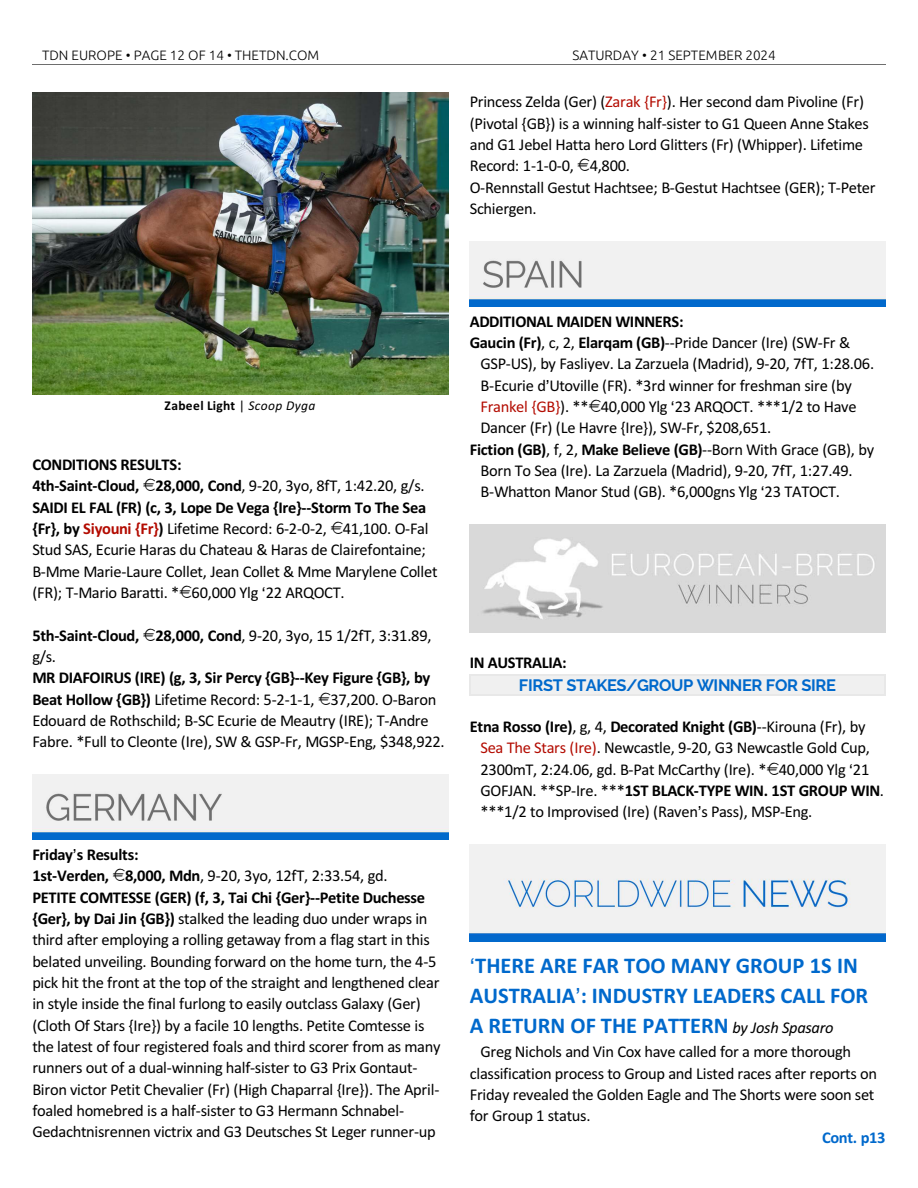
<style>
.page{position:relative;width:918px;height:1188px;background:#fff}
.page>*{position:absolute;margin:0;border:0;box-sizing:border-box;transform-origin:0 0}
.t1{font:700 22.5px/30.3px "Calibri";color:#0069cc}
.t2{font:16.5px/21.3px "Calibri";letter-spacing:-.02em;color:#000}
.t3{font:700 16.5px "Calibri";letter-spacing:-.025em;color:#000}
.t4{font:700 16.5px "Raleway";letter-spacing:-.025em;color:#0069cc}
.t5{font:700 16.5px "Calibri";letter-spacing:-.025em;color:#0069cc}
.t6{font:300 13.5px "Ubuntu";color:#000}
.t7{font:700 13.5px "Calibri";letter-spacing:.025em;color:#000}
.s1{color:#b30b00}
.s2{font-weight:400}
.s3{font-weight:400;font-style:italic}
.s4{font-weight:700}
.s5{font-weight:700;color:#b30b00}
.s6{font-weight:400;font-style:italic;font-size:16.5px;color:#000}
</style>
<div class="page">
<hr style="left:32px;top:64px;width:853px;height:1px;background:#6e6e6e">
<img style="left:32px;top:92px;width:416px;height:303px">
<img style="left:470px;top:525px;width:416px;height:108px">
<div style="left:470px;top:674px;width:415px;height:22px;background:#f0f0f0"></div>
<hr style="left:470px;top:674px;width:415px;height:2px;background:#e8e8e8">
<hr style="left:470px;top:695px;width:415px;height:1px;background:#e8e8e8">
<img style="left:470px;top:845px;width:416px;height:97px">
<img style="left:32px;top:775px;width:416px;height:65px">
<img style="left:470px;top:241px;width:416px;height:65px">
<p class="t6" style="left:42px;top:49px;width:279px">TDN EUROPE • PAGE 12 OF 14 • THETDN.COM</p>
<p class="t6" style="left:572px;top:49px;width:205px">SATURDAY • 21 SEPTEMBER 2024</p>
<p class="t2" style="left:470px;top:93px;width:407px">Princess Zelda (Ger) (<span class="s1">Zarak {Fr}</span>). Her second dam Pivoline (Fr) (Pivotal {GB}) is a winning half-sister to G1 Queen Anne Stakes and G1 Jebel Hatta hero Lord Glitters (Fr) (Whipper). Lifetime Record: 1-1-0-0, 4,800.<br>O-Rennstall Gestut Hachtsee; B-Gestut Hachtsee (GER); T-Peter Schiergen.</p>
<p class="t7" style="left:165px;top:400px;width:152px">Zabeel Light <span class="s2">|</span> <span class="s3">Scoop Dyga</span></p>
<p class="t2" style="left:32px;top:455px;width:407px"><span class="s4">CONDITIONS RESULTS:<br>4th-Saint-Cloud, 28,000, Cond</span>, 9-20, 3yo, 8fT, 1:42.20, g/s.<br><span class="s4">SAIDI EL FAL (FR) (c, 3, Lope De Vega {Ire}--Storm To The Sea {Fr}, by</span> <span class="s5">Siyouni {Fr}</span><span class="s4">)</span> Lifetime Record: 6-2-0-2, 41,100. O-Fal Stud SAS, Ecurie Haras du Chateau &amp; Haras de Clairefontaine; B-Mme Marie-Laure Collet, Jean Collet &amp; Mme Marylene Collet (FR); T-Mario Baratti. * 60,000 Ylg 22 ARQOCT.</p>
<p class="t2" style="left:32px;top:626px;width:401px"><span class="s4">5th-Saint-Cloud, 28,000, Cond</span>, 9-20, 3yo, 15 1/2fT, 3:31.89, g/s.</p>
<p class="t2" style="left:32px;top:669px;width:414px"><span class="s4">MR DIAFOIRUS (IRE) (g, 3, Sir Percy {GB}--Key Figure {GB}, by Beat Hollow {GB})</span> Lifetime Record: 5-2-1-1, 37,200. O-Baron Edouard de Rothschild; B-SC Ecurie de Meautry (IRE); T-Andre Fabre. *Full to Cleonte (Ire), SW &amp; GSP-Fr, MGSP-Eng, $348,922.</p>
<p class="t2" style="left:32px;top:845px;width:410px"><span class="s4">Friday s Results:<br>1st-Verden, 8,000, Mdn</span>, 9-20, 3yo, 12fT, 2:33.54, gd.<br><span class="s4">PETITE COMTESSE (GER) (f, 3, Tai Chi {Ger}--Petite Duchesse {Ger}, by Dai Jin {GB})</span> stalked the leading duo under wraps in third after employing a rolling getaway from a flag start in this belated unveiling. Bounding forward on the home turn, the 4-5 pick hit the front at the top of the straight and lengthened clear in style inside the final furlong to easily outclass Galaxy (Ger) (Cloth Of Stars {Ire}) by a facile 10 lengths. Petite Comtesse is the latest of four registered foals and third scorer from as many runners out of a dual-winning half-sister to G3 Prix Gontaut-Biron victor Petit Chevalier (Fr) (High Chaparral {Ire}). The April&shy;foaled homebred is a half-sister to G3 Hermann Schnabel-Gedachtnisrennen victrix and G3 Deutsches St Leger runner-up</p>
<p class="t3" style="left:470px;top:314px;width:215px">ADDITIONAL MAIDEN WINNERS:</p>
<p class="t2" style="left:470px;top:333px;width:382px"><span class="s4">Gaucin (Fr)</span>, c, 2, <span class="s4">Elarqam (GB)</span>--Pride Dancer (Ire) (SW-Fr &amp;</p>
<p class="t2" style="left:481px;top:355px;width:395px">GSP-US), by Fasliyev. La Zarzuela (Madrid), 9-20, 7fT, 1:28.06.</p>
<p class="t2" style="left:481px;top:376px;width:373px">B-Ecurie d Utoville (FR). *3rd winner for freshman sire (by</p>
<p class="t2" style="left:481px;top:397px;width:378px"><span class="s1">Frankel {GB}</span>). ** 40,000 Ylg 23 ARQOCT. ***1/2 to Have</p>
<p class="t2" style="left:481px;top:418px;width:292px">Dancer (Fr) (Le Havre {Ire}), SW-Fr, $208,651.</p>
<p class="t2" style="left:470px;top:440px;width:406px"><span class="s4">Fiction (GB)</span>, f, 2, <span class="s4">Make Believe (GB)</span>--Born With Grace (GB), by</p>
<p class="t2" style="left:481px;top:461px;width:374px">Born To Sea (Ire). La Zarzuela (Madrid), 9-20, 7fT, 1:27.49.</p>
<p class="t2" style="left:481px;top:483px;width:361px">B-Whatton Manor Stud (GB). *6,000gns Ylg 23 TATOCT.</p>
<p class="t3" style="left:470px;top:656px;width:98px">IN AUSTRALIA:</p>
<p class="t4" style="left:519px;top:675px;width:319px">FIRST STAKES/GROUP WINNER FOR SIRE</p>
<p class="t2" style="left:481px;top:717px;width:405px;text-indent:-11px"><span class="s4">Etna Rosso (Ire)</span>, g, 4, <span class="s4">Decorated Knight (GB)</span>--Kirouna (Fr), by <span class="s1">Sea The Stars (Ire)</span>. Newcastle, 9-20, G3 Newcastle Gold Cup, 2300mT, 2:24.06, gd. B-Pat McCarthy (Ire). * 40,000 Ylg 21<br>GOFJAN. **SP-Ire. ***<span class="s4">1ST BLACK-TYPE WIN. 1ST GROUP WIN</span>. ***1/2 to Improvised (Ire) (Raven s Pass), MSP-Eng.</p>
<h1 class="t1" style="left:470px;top:952px;width:400px">THERE ARE FAR TOO MANY GROUP 1S IN<br>AUSTRALIA : INDUSTRY LEADERS CALL FOR<br>A RETURN OF THE PATTERN <span class="s6">by Josh Spasaro</span></h1>
<p class="t2" style="left:470px;top:1043px;width:409px;text-indent:11px">Greg Nichols and Vin Cox have called for a more thorough classification process to Group and Listed races after reports on Friday revealed the Golden Eagle and The Shorts were soon set for Group 1 status.</p>
<p class="t5" style="left:822px;top:1130px;width:65px">Cont. p13</p>
</div>
